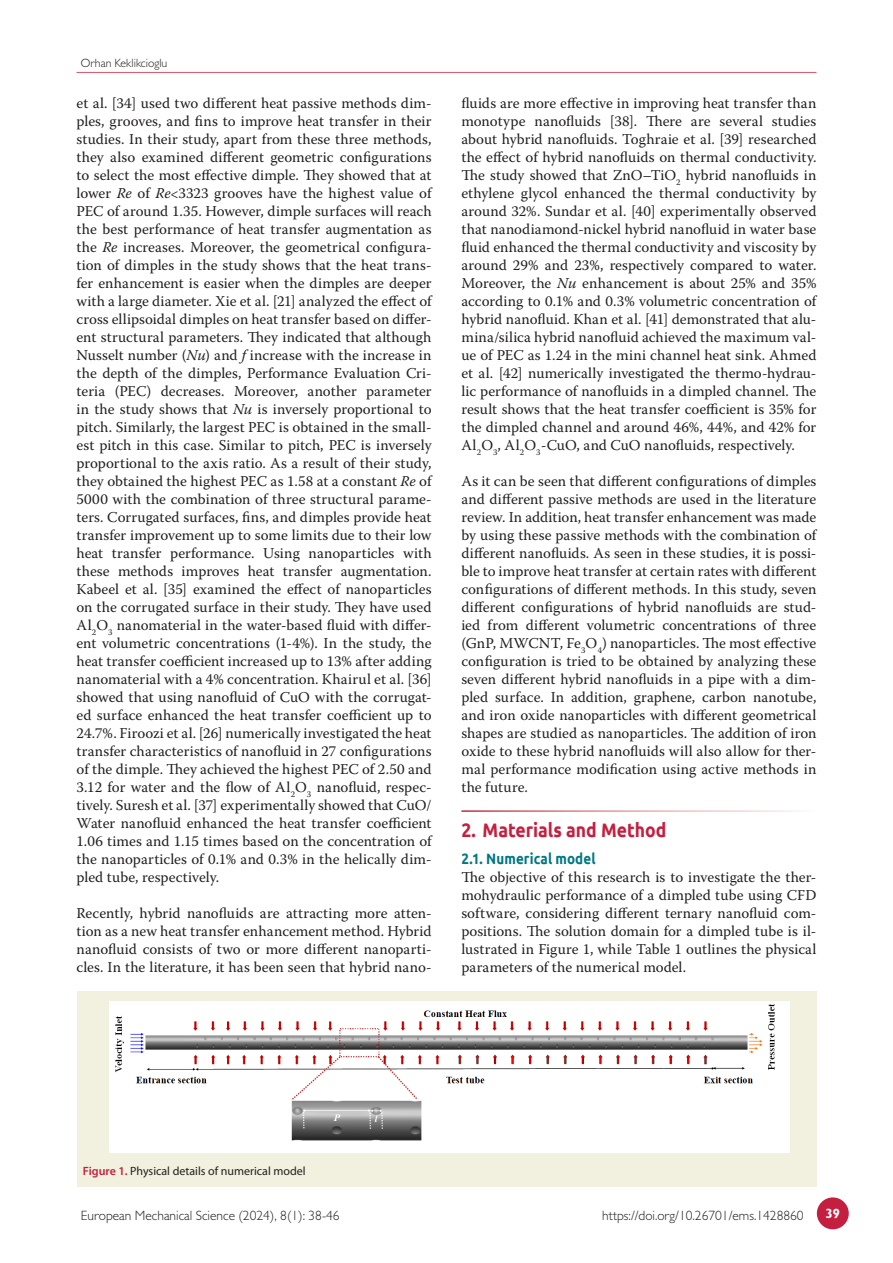
<style>
.page{position:relative;width:893px;height:1263px;background:#fff}
.page>*{position:absolute;margin:0;border:0;box-sizing:border-box;transform-origin:0 0}
.t1{font:700 19.5px "Ubuntu";color:#c51f40;scale:.9 1}
.t2{font:15px/18px "Warnock Pro";letter-spacing:.005em;color:#231f20;text-align:justify}
.t3{font:700 15px "Ubuntu";letter-spacing:.01em;color:#007782;scale:.89 1}
.t4{font:300 13.5px "Gill Sans";color:#231f20}
.t5{font:700 13.5px "Gill Sans";color:#fff}
.t6{font:12px "Myriad Pro";color:#231f20}
.t7{font:300 12px "Gill Sans";color:#231f20}
.s1{font-style:italic}
.s2{font-weight:600;color:#c51f40}
</style>
<div class="page">
<div style="left:77px;top:991px;width:739px;height:173px;background:#f2f0de"></div>
<div style="left:77px;top:1152px;width:739px;height:35px;background:#f2f0de"></div>
<img style="left:109px;top:1002px;width:681px;height:150px">
<hr style="left:77px;top:72px;width:739px;height:1px;background:#d66279">
<div style="left:817px;top:1197px;width:32px;height:32px;background:#c51f40;border-radius:50%"></div>
<p class="t7" style="left:81px;top:55px;width:88px">Orhan Keklikcioglu</p>
<p class="t2" style="left:77px;top:94px;width:357px">et al. [34] used two different heat passive methods dim&shy;ples, grooves, and fins to improve heat transfer in their studies. In their study, apart from these three methods, they also examined different geometric configurations to select the most effective dimple. They showed that at lower <span class="s1">Re</span> of <span class="s1">Re</span>&lt;3323 grooves have the highest value of PEC of around 1.35. However, dimple surfaces will reach the best performance of heat transfer augmentation as the <span class="s1">Re</span> increases. Moreover, the geometrical configura&shy;tion of dimples in the study shows that the heat trans&shy;fer enhancement is easier when the dimples are deeper with a large diameter. Xie et al. [21] analyzed the effect of cross ellipsoidal dimples on heat transfer based on differ&shy;ent structural parameters. They indicated that although Nusselt number (<span class="s1">Nu</span>) and <span class="s1">f</span> increase with the increase in the depth of the dimples, Performance Evaluation Cri&shy;teria (PEC) decreases. Moreover, another parameter in the study shows that <span class="s1">Nu</span> is inversely proportional to pitch. Similarly, the largest PEC is obtained in the small&shy;est pitch in this case. Similar to pitch, PEC is inversely proportional to the axis ratio. As a result of their study, they obtained the highest PEC as 1.58 at a constant <span class="s1">Re</span> of 5000 with the combination of three structural parame&shy;ters. Corrugated surfaces, fins, and dimples provide heat transfer improvement up to some limits due to their low heat transfer performance. Using nanoparticles with these methods improves heat transfer augmentation.<br>Kabeel et al. [35] examined the effect of nanoparticles on the corrugated surface in their study. They have used Al<sub>2</sub>O<sub>3</sub> nanomaterial in the water-based fluid with differ&shy;ent volumetric concentrations (1-4%). In the study, the heat transfer coefficient increased up to 13% after adding nanomaterial with a 4% concentration. Khairul et al. [36] showed that using nanofluid of CuO with the corrugat&shy;ed surface enhanced the heat transfer coefficient up to 24.7%. Firoozi et al. [26] numerically investigated the heat transfer characteristics of nanofluid in 27 configurations of the dimple. They achieved the highest PEC of 2.50 and 3.12 for water and the flow of Al<sub>2</sub>O<sub>3</sub> nanofluid, respec&shy;tively. Suresh et al. [37] experimentally showed that CuO/ Water nanofluid enhanced the heat transfer coefficient 1.06 times and 1.15 times based on the concentration of the nanoparticles of 0.1% and 0.3% in the helically dim&shy;pled tube, respectively.</p>
<p class="t2" style="left:77px;top:904px;width:357px">Recently, hybrid nanofluids are attracting more atten&shy;tion as a new heat transfer enhancement method. Hybrid nanofluid consists of two or more different nanoparti&shy;cles. In the literature, it has been seen that hybrid nano-</p>
<p class="t2" style="left:461px;top:94px;width:357px">fluids are more effective in improving heat transfer than monotype nanofluids [38]. There are several studies about hybrid nanofluids. Toghraie et al. [39] researched the effect of hybrid nanofluids on thermal conductivity.<br>The study showed that ZnO–TiO<sub>2</sub> hybrid nanofluids in ethylene glycol enhanced the thermal conductivity by around 32%. Sundar et al. [40] experimentally observed that nanodiamond-nickel hybrid nanofluid in water base fluid enhanced the thermal conductivity and viscosity by around 29% and 23%, respectively compared to water.<br>Moreover, the <span class="s1">Nu</span> enhancement is about 25% and 35% according to 0.1% and 0.3% volumetric concentration of hybrid nanofluid. Khan et al. [41] demonstrated that alu&shy;mina/silica hybrid nanofluid achieved the maximum val&shy;ue of PEC as 1.24 in the mini channel heat sink. Ahmed et al. [42] numerically investigated the thermo-hydrau&shy;lic performance of nanofluids in a dimpled channel. The result shows that the heat transfer coefficient is 35% for the dimpled channel and around 46%, 44%, and 42% for Al<sub>2</sub>O<sub>3</sub>, Al<sub>2</sub>O<sub>3</sub>-CuO, and CuO nanofluids, respectively.</p>
<p class="t2" style="left:461px;top:472px;width:357px">As it can be seen that different configurations of dimples and different passive methods are used in the literature review. In addition, heat transfer enhancement was made by using these passive methods with the combination of different nanofluids. As seen in these studies, it is possi&shy;ble to improve heat transfer at certain rates with different configurations of different methods. In this study, seven different configurations of hybrid nanofluids are stud&shy;ied from different volumetric concentrations of three (GnP, MWCNT, Fe<sub>3</sub>O<sub>4</sub>) nanoparticles. The most effective configuration is tried to be obtained by analyzing these seven different hybrid nanofluids in a pipe with a dim&shy;pled surface. In addition, graphene, carbon nanotube, and iron oxide nanoparticles with different geometrical shapes are studied as nanoparticles. The addition of iron oxide to these hybrid nanofluids will also allow for ther&shy;mal performance modification using active methods in the future.</p>
<h1 class="t1" style="left:461px;top:819px;width:229px">2. Materials and Method</h1>
<p class="t3" style="left:461px;top:850px;width:152px">2.1. Numerical model</p>
<p class="t2" style="left:461px;top:868px;width:357px">The objective of this research is to investigate the ther&shy;mohydraulic performance of a dimpled tube using CFD software, considering different ternary nanofluid com&shy;positions. The solution domain for a dimpled tube is il&shy;lustrated in Figure 1, while Table 1 outlines the physical parameters of the numerical model.</p>
<p class="t6" style="left:83px;top:1164px;width:224px"><span class="s2">Figure 1.</span> Physical details of numerical model</p>
<p class="t4" style="left:81px;top:1207px;width:260px">European Mechanical Science (2024), 8(1): 38-46</p>
<p class="t4" style="left:602px;top:1207px;width:203px">https://doi.org/10.26701/ems.1428860</p>
<p class="t5" style="left:825px;top:1204px;width:16px">39</p>
</div>
